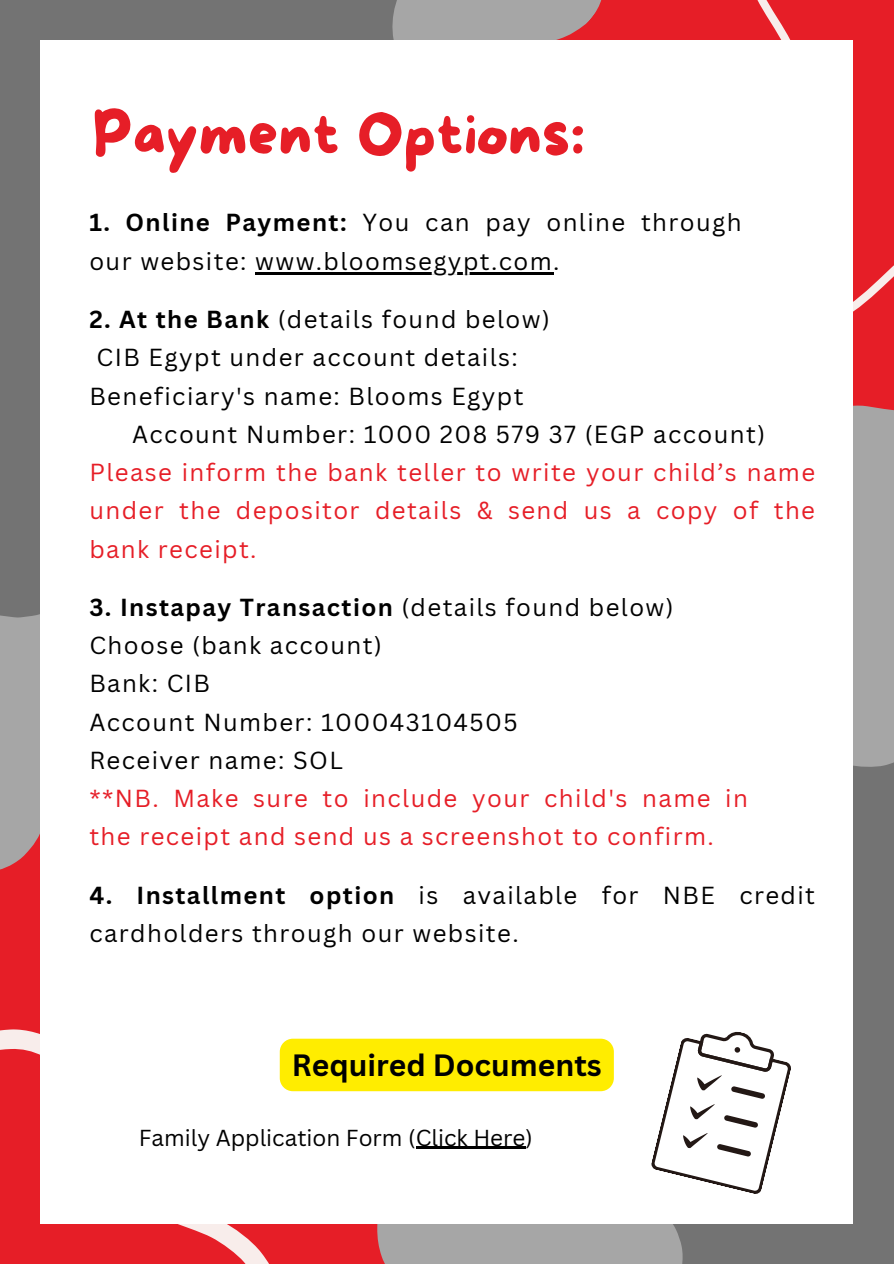
<style>
.page{position:relative;width:894px;height:1264px;background:#fff}
.page>*{position:absolute;margin:0;border:0;box-sizing:border-box;transform-origin:0 0}
.t1{font:60px "More Sugar";color:#e61e27}
.t2{font:700 30px "Canva Sans";color:#000}
.t3{font:24px/38.2px "Canva Sans";letter-spacing:.06em;color:#000}
.t4{font:24px/38.2px "Canva Sans";letter-spacing:.06em;color:#e61e27}
.t5{font:700 24px "Canva Sans";letter-spacing:.06em;color:#000}
.t6{font:22.5px "Canva Sans";color:#000}
.s1{font-weight:700}
.s2{font-weight:400}
</style>
<div class="page">
<div style="left:0;top:0;width:893px;height:1263px;background:#737373"></div>
<svg style="left:853px;top:326px;width:40px;height:441px;background:#b18c8e"></svg>
<svg style="left:392px;top:0;width:274px;height:40px;background:#b87e80"></svg>
<div style="left:723px;top:0;width:170px;height:326px;background:#e61e27"></div>
<svg style="left:0;top:614px;width:40px;height:299px;background:#b18c8d"></svg>
<svg style="left:321px;top:1223px;width:402px;height:40px;background:#ac8f90"></svg>
<svg style="left:0;top:1029px;width:284px;height:234px;background:#e8373e"></svg>
<div style="left:40px;top:40px;width:813px;height:1183px;background:#fff"></div>
<svg style="left:651px;top:1031px;width:140px;height:163px"></svg>
<hr style="left:255px;top:272px;width:298px;height:2px;background:#000">
<hr style="left:415px;top:1146px;width:110px;height:3px;background:#000">
<div style="left:280px;top:1038px;width:333px;height:53px;background:#ffed00"></div>
<p class="t1" style="left:92px;top:102px;width:494px">Payment Options:</p>
<p class="t3" style="left:89px;top:203px;width:653px"><span class="s1">1. Online Payment:</span> You can pay online through our website: www.bloomsegypt.com.</p>
<p class="t3" style="left:89px;top:300px;width:462px"><span class="s1">2. At the Bank</span> (details found below)</p>
<p class="t3" style="left:97px;top:338px;width:422px">CIB Egypt under account details:</p>
<p class="t3" style="left:89px;top:376px;width:435px">Beneficiary's name: Blooms Egypt</p>
<p class="t3" style="left:132px;top:414px;width:634px">Account Number: 1000 208 579 37 (EGP account)</p>
<p class="t4" style="left:89px;top:453px;width:727px;text-align:justify">Please inform the bank teller to write your child’s name under the depositor details &amp; send us a copy of the bank receipt.</p>
<p class="t5" style="left:89px;top:590px;width:585px">3. Instapay Transaction <span class="s2">(details found below)</span></p>
<p class="t3" style="left:89px;top:625px;width:294px">Choose (bank account)</p>
<p class="t3" style="left:89px;top:664px;width:122px">Bank: CIB</p>
<p class="t3" style="left:89px;top:702px;width:429px">Account Number: 100043104505</p>
<p class="t3" style="left:89px;top:740px;width:255px">Receiver name: SOL</p>
<p class="t4" style="left:89px;top:778px;width:660px">**NB. Make sure to include your child's name in the receipt and send us a screenshot to confirm.</p>
<p class="t3" style="left:89px;top:875px;width:727px"><span class="s1">4. Installment option</span> is available for NBE credit cardholders through our website.</p>
<p class="t2" style="left:292px;top:1044px;width:311px">Required Documents</p>
<p class="t6" style="left:139px;top:1121px;width:395px">Family Application Form (Click Here)</p>
</div>
